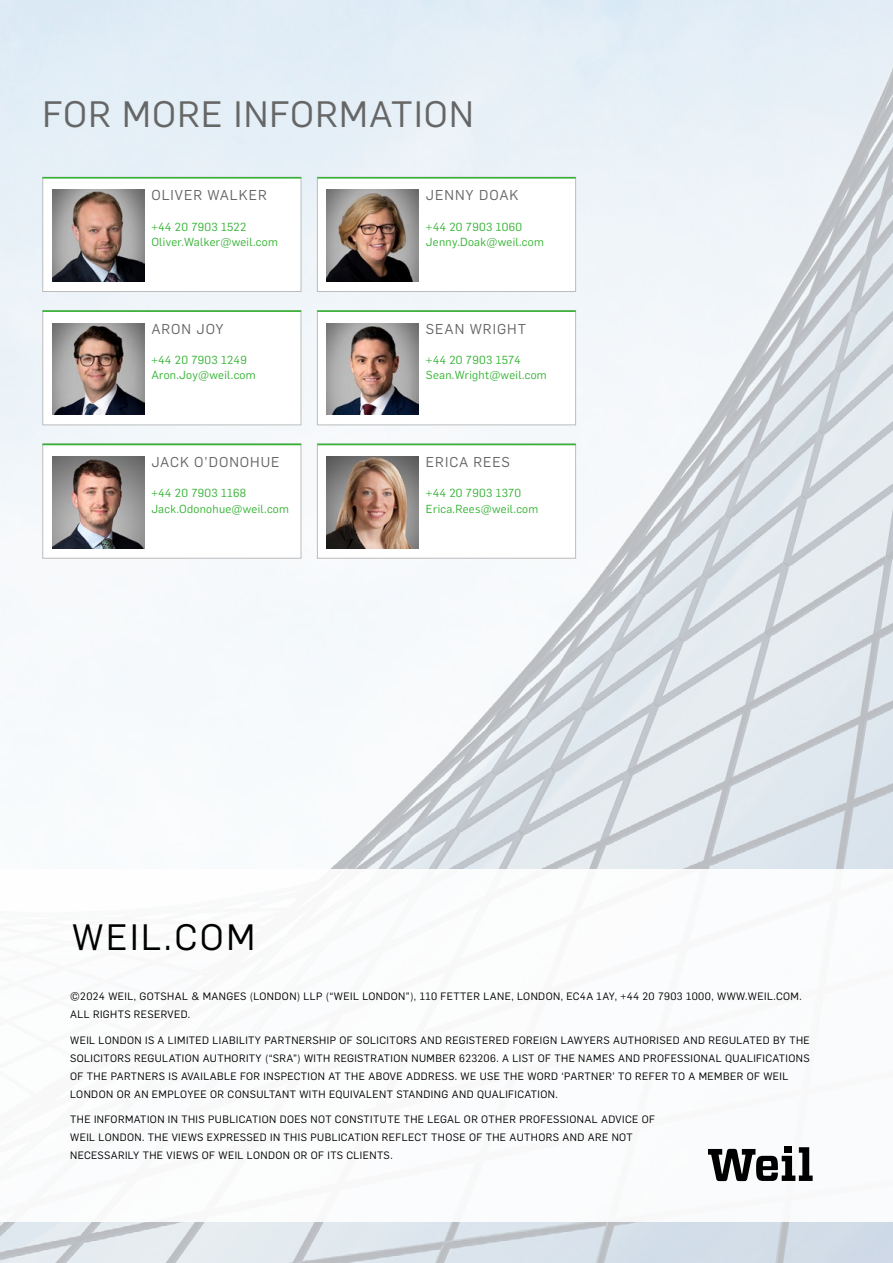
<style>
.page{position:relative;width:893px;height:1263px;background:#fff}
.page>*{position:absolute;margin:0;border:0;box-sizing:border-box;transform-origin:0 0}
.t1{font:36px "Flama";letter-spacing:.035em;color:#666}
.t2{font:36px "Flama";letter-spacing:.07em;color:#000}
.t3{font:13.95px "Flama";letter-spacing:.07em;color:#666}
.t4{font:11.4px/15.3px "Flama";letter-spacing:.025em;color:#34b233}
.t5{font:10.5px/18px "Flama";letter-spacing:.04em;color:#000}
</style>
<div class="page">
<img style="left:0;top:0;width:893px;height:1263px">
<div style="left:43px;top:177px;width:258px;height:115px;background:#fff;border:1px solid #bbbcbd"></div>
<img style="left:52px;top:190px;width:92px;height:92px">
<hr style="left:43px;top:177px;width:258px;height:2px;background:#34b233">
<div style="left:317px;top:177px;width:259px;height:115px;background:#fff;border:1px solid #bbbcbd"></div>
<img style="left:327px;top:190px;width:92px;height:92px">
<hr style="left:317px;top:177px;width:259px;height:2px;background:#34b233">
<div style="left:43px;top:310px;width:258px;height:115px;background:#fff;border:1px solid #bbbcbd"></div>
<img style="left:52px;top:323px;width:92px;height:92px">
<hr style="left:43px;top:310px;width:258px;height:2px;background:#34b233">
<div style="left:317px;top:310px;width:259px;height:115px;background:#fff;border:1px solid #bbbcbd"></div>
<img style="left:327px;top:323px;width:92px;height:92px">
<hr style="left:317px;top:310px;width:259px;height:2px;background:#34b233">
<div style="left:43px;top:444px;width:258px;height:114px;background:#fff;border:1px solid #bbbcbd"></div>
<img style="left:52px;top:457px;width:92px;height:91px">
<hr style="left:43px;top:444px;width:258px;height:1px;background:#34b233">
<div style="left:317px;top:444px;width:259px;height:114px;background:#fff;border:1px solid #bbbcbd"></div>
<img style="left:327px;top:457px;width:92px;height:91px">
<hr style="left:317px;top:444px;width:259px;height:1px;background:#34b233">
<div style="left:0;top:869px;width:893px;height:352px;background:#fff"></div>
<svg style="left:708px;top:1147px;width:105px;height:34px"></svg>
<h1 class="t1" style="left:43px;top:89px;width:433px">FOR MORE INFORMATION</h1>
<h2 class="t3" style="left:151px;top:186px;width:117px">OLIVER WALKER</h2>
<p class="t4" style="left:151px;top:218px;width:128px">+44 20 7903 1522<br>Oliver.Walker@weil.com</p>
<h2 class="t3" style="left:151px;top:319px;width:74px">ARON JOY</h2>
<p class="t4" style="left:151px;top:352px;width:106px">+44 20 7903 1249<br>Aron.Joy@weil.com</p>
<h2 class="t3" style="left:151px;top:452px;width:130px">JACK O’DONOHUE</h2>
<p class="t4" style="left:151px;top:485px;width:139px">+44 20 7903 1168<br>Jack.Odonohue@weil.com</p>
<h2 class="t3" style="left:426px;top:186px;width:94px">JENNY DOAK</h2>
<p class="t4" style="left:426px;top:218px;width:119px">+44 20 7903 1060<br>Jenny.Doak@weil.com</p>
<h2 class="t3" style="left:426px;top:319px;width:102px">SEAN WRIGHT</h2>
<p class="t4" style="left:426px;top:352px;width:122px">+44 20 7903 1574<br>Sean.Wright@weil.com</p>
<h2 class="t3" style="left:426px;top:452px;width:85px">ERICA REES</h2>
<p class="t4" style="left:426px;top:485px;width:114px">+44 20 7903 1370<br>Erica.Rees@weil.com</p>
<h1 class="t2" style="left:72px;top:913px;width:185px">WEIL.COM</h1>
<p class="t5" style="left:70px;top:987px;width:733px">©2024 WEIL, GOTSHAL &amp; MANGES (LONDON) LLP (“WEIL LONDON”), 110 FETTER LANE, LONDON, EC4A 1AY, +44 20 7903 1000, WWW.WEIL.COM.<br>ALL RIGHTS RESERVED.</p>
<p class="t5" style="left:70px;top:1030px;width:741px">WEIL LONDON IS A LIMITED LIABILITY PARTNERSHIP OF SOLICITORS AND REGISTERED FOREIGN LAWYERS AUTHORISED AND REGULATED BY THE SOLICITORS REGULATION AUTHORITY (“SRA”) WITH REGISTRATION NUMBER 623206. A LIST OF THE NAMES AND PROFESSIONAL QUALIFICATIONS OF THE PARTNERS IS AVAILABLE FOR INSPECTION AT THE ABOVE ADDRESS. WE USE THE WORD ‘PARTNER’ TO REFER TO A MEMBER OF WEIL LONDON OR AN EMPLOYEE OR CONSULTANT WITH EQUIVALENT STANDING AND QUALIFICATION.</p>
<p class="t5" style="left:70px;top:1110px;width:586px">THE INFORMATION IN THIS PUBLICATION DOES NOT CONSTITUTE THE LEGAL OR OTHER PROFESSIONAL ADVICE OF<br>WEIL LONDON. THE VIEWS EXPRESSED IN THIS PUBLICATION REFLECT THOSE OF THE AUTHORS AND ARE NOT<br>NECESSARILY THE VIEWS OF WEIL LONDON OR OF ITS CLIENTS.</p>
</div>
